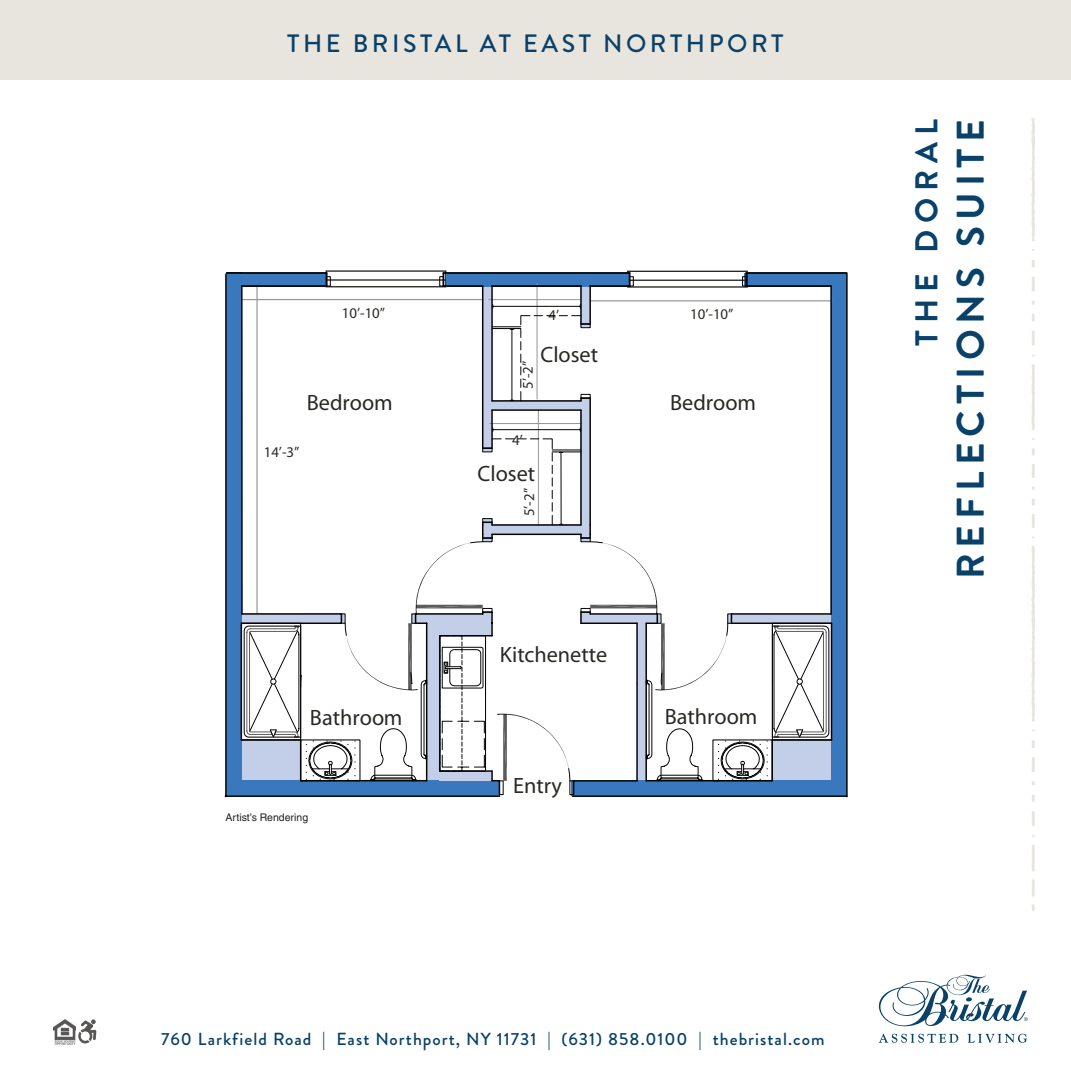
<style>
.page{position:relative;width:1071px;height:1071px;background:#fff}
.page>*{position:absolute;margin:0;border:0;box-sizing:border-box;transform-origin:0 0}
.t1{font:700 38.5px "Brandon Grotesque";letter-spacing:.16em;color:#094169}
.t2{font:700 31.5px "Brandon Grotesque";letter-spacing:.22em;color:#094169}
.t3{font:500 25.2px "Brandon Grotesque";letter-spacing:.14em;color:#094169}
.t4{font:22.22px "Myriad";color:#2a2925}
.t5{font:500 17.5px "Brandon Grotesque";letter-spacing:.06em;color:#094169}
.t6{font:14.88px "Myriad";color:#2a2925}
.t7{font:10.5px "Helvetica LT Std";color:#231f20}
</style>
<div class="page">
<div style="left:0;top:0;width:1071px;height:79px;background:#e8e5df"></div>
<svg style="left:879px;top:1034px;width:79px;height:9px"></svg>
<svg style="left:967px;top:1034px;width:60px;height:9px"></svg>
<svg style="left:879px;top:975px;width:149px;height:51px"></svg>
<svg style="left:78px;top:1019px;width:18px;height:24px"></svg>
<img style="left:53px;top:1019px;width:23px;height:25px">
<svg style="left:1032px;top:260px;width:3px;height:7px"></svg>
<svg style="left:1031px;top:277px;width:4px;height:15px"></svg>
<svg style="left:1032px;top:301px;width:3px;height:4px"></svg>
<svg style="left:1032px;top:314px;width:3px;height:7px"></svg>
<svg style="left:1031px;top:331px;width:4px;height:15px"></svg>
<svg style="left:1031px;top:119px;width:4px;height:122px"></svg>
<svg style="left:1032px;top:741px;width:3px;height:7px"></svg>
<svg style="left:1031px;top:757px;width:4px;height:15px"></svg>
<svg style="left:1032px;top:781px;width:3px;height:4px"></svg>
<svg style="left:1032px;top:794px;width:3px;height:8px"></svg>
<svg style="left:1031px;top:811px;width:4px;height:15px"></svg>
<svg style="left:1031px;top:546px;width:4px;height:176px"></svg>
<svg style="left:1032px;top:448px;width:3px;height:7px"></svg>
<svg style="left:1031px;top:464px;width:4px;height:14px"></svg>
<svg style="left:1032px;top:486px;width:3px;height:4px"></svg>
<svg style="left:1032px;top:499px;width:3px;height:6px"></svg>
<svg style="left:1031px;top:514px;width:4px;height:14px"></svg>
<svg style="left:1031px;top:364px;width:4px;height:66px"></svg>
<svg style="left:1031px;top:905px;width:4px;height:5px"></svg>
<svg style="left:1031px;top:879px;width:4px;height:18px"></svg>
<svg style="left:1031px;top:845px;width:4px;height:27px"></svg>
<div style="left:228px;top:273px;width:99px;height:13px;background:#3a78bd"></div>
<div style="left:745px;top:273px;width:98px;height:13px;background:#3a78bd"></div>
<div style="left:483px;top:286px;width:9px;height:166px;background:#c3cfe9"></div>
<div style="left:581px;top:398px;width:9px;height:144px;background:#c3cfe9"></div>
<div style="left:581px;top:284px;width:9px;height:43px;background:#c3cfe9"></div>
<div style="left:487px;top:400px;width:95px;height:9px;background:#c3cfe9"></div>
<div style="left:831px;top:274px;width:16px;height:522px;background:#3a78bd"></div>
<div style="left:226px;top:272px;width:16px;height:524px;background:#3a78bd"></div>
<hr style="left:242px;top:299px;width:241px;height:1px;background:#979898">
<hr style="left:591px;top:300px;width:241px;height:1px;background:#979898">
<hr style="left:256px;top:286px;width:2px;height:327px;background:#979898">
<hr style="left:490px;top:423px;width:91px;height:1px;background:#979898">
<hr style="left:538px;top:410px;width:1px;height:115px;background:#979898">
<hr style="left:489px;top:299px;width:91px;height:1px;background:#979898">
<hr style="left:537px;top:284px;width:1px;height:115px;background:#979898">
<hr style="left:830px;top:286px;width:2px;height:328px;background:#040503">
<hr style="left:589px;top:398px;width:2px;height:140px;background:#040503">
<hr style="left:589px;top:286px;width:2px;height:38px;background:#040503">
<hr style="left:580px;top:410px;width:2px;height:115px;background:#040503">
<hr style="left:227px;top:272px;width:100px;height:2px;background:#040503">
<hr style="left:746px;top:272px;width:100px;height:2px;background:#040503">
<hr style="left:746px;top:285px;width:85px;height:2px;background:#040503">
<hr style="left:492px;top:400px;width:89px;height:2px;background:#040503">
<hr style="left:492px;top:409px;width:89px;height:2px;background:#040503">
<hr style="left:482px;top:286px;width:1px;height:162px;background:#040503">
<hr style="left:491px;top:410px;width:2px;height:38px;background:#040503">
<hr style="left:491px;top:286px;width:2px;height:115px;background:#040503">
<svg style="left:325px;top:270px;width:424px;height:18px"></svg>
<hr style="left:580px;top:286px;width:2px;height:38px;background:#040503">
<hr style="left:241px;top:286px;width:2px;height:328px;background:#040503">
<hr style="left:443px;top:285px;width:40px;height:2px;background:#040503">
<hr style="left:242px;top:285px;width:85px;height:2px;background:#040503">
<hr style="left:492px;top:429px;width:89px;height:1px;background:#040503">
<hr style="left:492px;top:306px;width:89px;height:1px;background:#040503">
<svg style="left:492px;top:315px;width:98px;height:86px"></svg>
<div style="left:581px;top:324px;width:10px;height:4px;border:1px solid #040503"></div>
<div style="left:581px;top:394px;width:10px;height:4px;border:1px solid #040503"></div>
<svg style="left:240px;top:439px;width:593px;height:356px"></svg>
<div style="left:439px;top:276px;width:5px;height:11px;border:1px solid #040503"></div>
<div style="left:326px;top:276px;width:5px;height:11px;border:1px solid #040503"></div>
<div style="left:742px;top:276px;width:5px;height:11px;border:1px solid #040503"></div>
<div style="left:629px;top:276px;width:5px;height:11px;border:1px solid #040503"></div>
<hr style="left:846px;top:273px;width:2px;height:524px;background:#040503">
<hr style="left:225px;top:274px;width:2px;height:523px;background:#040503">
<hr style="left:225px;top:795px;width:275px;height:2px;background:#040503">
<hr style="left:572px;top:795px;width:275px;height:2px;background:#040503">
<h3 class="t3" style="left:287px;top:26px;width:498px">THE BRISTAL AT EAST NORTHPORT</h3>
<p class="t6" style="left:342px;top:306px;width:45px">10’-10”</p>
<p class="t6" style="left:690px;top:307px;width:45px">10’-10”</p>
<p class="t6" style="left:549px;top:307px;width:12px">4’</p>
<p class="t6" style="left:520px;top:389px;width:30px;rotate:-90deg">5’-2”</p>
<p class="t4" style="left:540px;top:343px;width:59px">Closet</p>
<p class="t4" style="left:307px;top:391px;width:87px">Bedroom</p>
<p class="t4" style="left:670px;top:391px;width:87px">Bedroom</p>
<p class="t6" style="left:264px;top:445px;width:37px">14’-3”</p>
<p class="t4" style="left:310px;top:707px;width:94px">Bathroom</p>
<p class="t7" style="left:226px;top:812px;width:84px">Artist’s Rendering</p>
<p class="t6" style="left:512px;top:432px;width:12px">4’</p>
<p class="t4" style="left:478px;top:462px;width:59px">Closet</p>
<p class="t6" style="left:522px;top:516px;width:30px;rotate:-90deg">5’-2”</p>
<p class="t4" style="left:500px;top:644px;width:109px">Kitchenette</p>
<p class="t4" style="left:513px;top:775px;width:50px">Entry</p>
<p class="t4" style="left:665px;top:705px;width:94px">Bathroom</p>
<p class="t5" style="left:161px;top:1027px;width:665px">760 Larkfield Road | East Northport, NY 11731 | (631) 858.0100 | thebristal.com</p>
<h2 class="t2" style="left:905px;top:346px;width:228px;rotate:-90deg">THE DORAL</h2>
<h1 class="t1" style="left:944px;top:579px;width:461px;rotate:-90deg">REFLECTIONS SUITE</h1>
</div>
